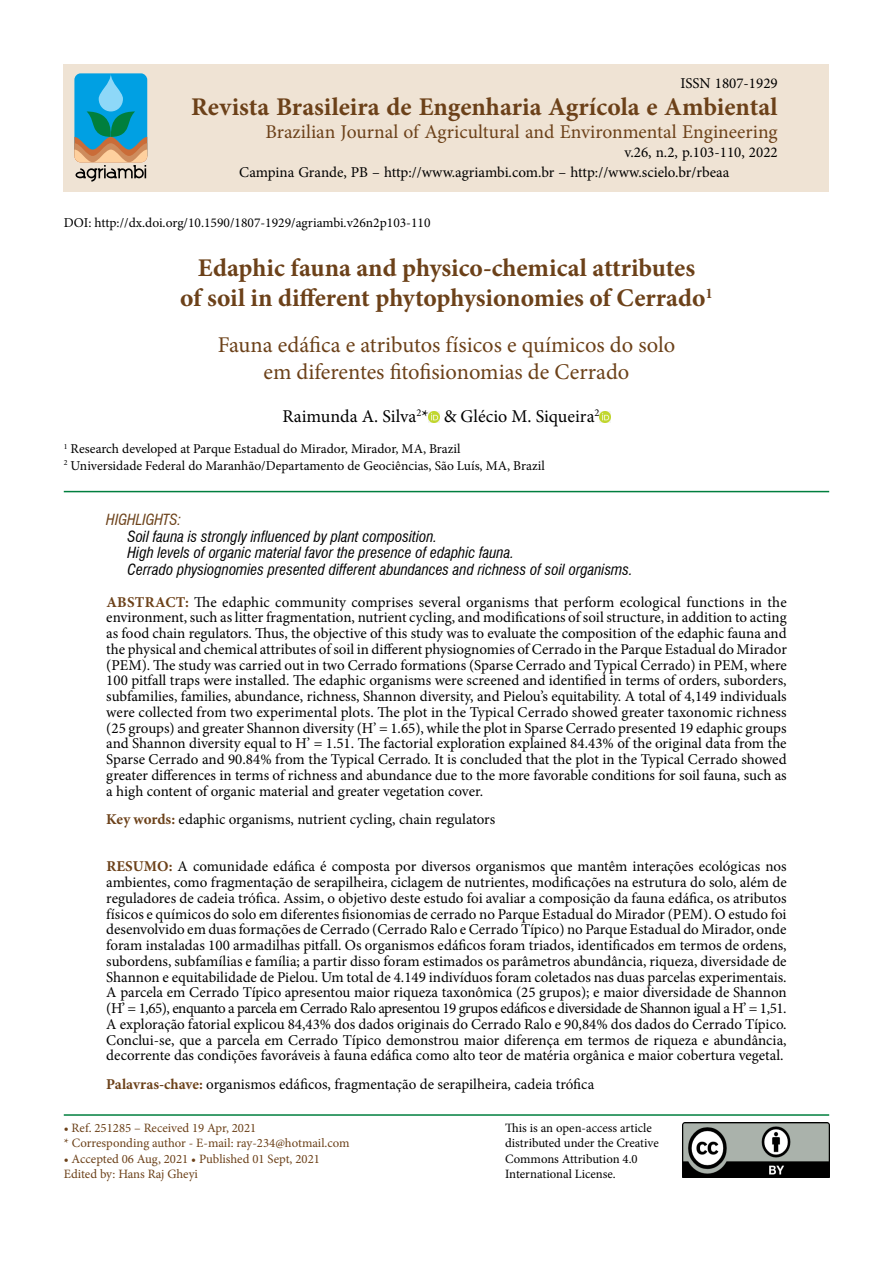
<style>
.page{position:relative;width:893px;height:1263px;background:#fff}
.page>*{position:absolute;margin:0;border:0;box-sizing:border-box;transform-origin:0 0}
.t1{font:700 25.5px/30.6px "Minion Pro";letter-spacing:-.005em;color:#6c4119;text-align:center}
.t2{font:22.5px/27px "Minion Pro";color:#6c4119;text-align:center}
.t3{font:19.5px "Minion Pro";color:#6c4119}
.t4{font:18px "Minion Pro";color:#000}
.t5{font:15px/15.8px "Minion Pro";color:#000;text-align:justify}
.t6{font:italic condensed 15px/16.5px "Swiss 721 BT";color:#000}
.t7{font:italic condensed 15px "Swiss 721 BT";color:#6c4119}
.t8{font:13.5px/16.2px "Minion Pro";color:#000}
.t9{font:12.75px/15.3px "Minion Pro";color:#6c4119}
.t10{font:12.75px/15.3px "Minion Pro";color:#000}
.s1{font-weight:700;color:#6c4119}
</style>
<div class="page">
<div style="left:64px;top:64px;width:765px;height:127px;background:#efe3d4"></div>
<img style="left:682px;top:1123px;width:147px;height:55px">
<svg style="left:74px;top:73px;width:73px;height:109px;background:#53a2b4"></svg>
<hr style="left:64px;top:1114px;width:765px;height:2px;background:#007f3e">
<svg style="left:429px;top:411px;width:11px;height:11px"></svg>
<svg style="left:600px;top:411px;width:10px;height:11px"></svg>
<hr style="left:64px;top:491px;width:765px;height:1px;background:#007f3e">
<p class="t5" style="left:680px;top:76px;width:99px">ISSN 1807-1929</p>
<h1 class="t1" style="left:191px;top:91px;width:588px">Revista Brasileira de Engenharia Agrícola e Ambiental</h1>
<h3 class="t3" style="left:265px;top:119px;width:514px">Brazilian Journal of Agricultural and Environmental Engineering</h3>
<p class="t5" style="left:624px;top:145px;width:155px">v.26, n.2, p.103-110, 2022</p>
<p class="t5" style="left:239px;top:164px;width:492px">Campina Grande, PB – http://www.agriambi.com.br – http://www.scielo.br/rbeaa</p>
<p class="t8" style="left:64px;top:215px;width:368px">DOI: http://dx.doi.org/10.1590/1807-1929/agriambi.v26n2p103-110</p>
<h1 class="t1" style="left:180px;top:252px;width:534px">Edaphic fauna and physico-chemical attributes<br>of soil in different phytophysionomies of Cerrado<sup>1</sup></h1>
<h2 class="t2" style="left:218px;top:332px;width:459px">Fauna edáfica e atributos físicos e químicos do solo em diferentes fitofisionomias de Cerrado</h2>
<p class="t4" style="left:282px;top:404px;width:319px">Raimunda A. Silva<sup>2</sup>* &amp; Glécio M. Siqueira<sup>2</sup></p>
<p class="t8" style="left:64px;top:441px;width:483px"><sup>1</sup> Research developed at Parque Estadual do Mirador, Mirador, MA, Brazil<br><sup>2</sup> Universidade Federal do Maranhão/Departamento de Geociências, São Luís, MA, Brazil</p>
<p class="t7" style="left:106px;top:510px;width:76px">HIGHLIGHTS:</p>
<p class="t6" style="left:128px;top:528px;width:507px">Soil fauna is strongly influenced by plant composition.<br>High levels of organic material favor the presence of edaphic fauna.<br>Cerrado physiognomies presented different abundances and richness of soil organisms.</p>
<p class="t5" style="left:106px;top:594px;width:682px"><span class="s1">ABSTRACT:</span> The edaphic community comprises several organisms that perform ecological functions in the environment, such as litter fragmentation, nutrient cycling, and modifications of soil structure, in addition to acting as food chain regulators. Thus, the objective of this study was to evaluate the composition of the edaphic fauna and the physical and chemical attributes of soil in different physiognomies of Cerrado in the Parque Estadual do Mirador (PEM). The study was carried out in two Cerrado formations (Sparse Cerrado and Typical Cerrado) in PEM, where 100 pitfall traps were installed. The edaphic organisms were screened and identified in terms of orders, suborders, subfamilies, families, abundance, richness, Shannon diversity, and Pielou’s equitability. A total of 4,149 individuals were collected from two experimental plots. The plot in the Typical Cerrado showed greater taxonomic richness (25 groups) and greater Shannon diversity (H’ = 1.65), while the plot in Sparse Cerrado presented 19 edaphic groups and Shannon diversity equal to H’ = 1.51. The factorial exploration explained 84.43% of the original data from the Sparse Cerrado and 90.84% from the Typical Cerrado. It is concluded that the plot in the Typical Cerrado showed greater differences in terms of richness and abundance due to the more favorable conditions for soil fauna, such as a high content of organic material and greater vegetation cover.</p>
<p class="t5" style="left:106px;top:812px;width:390px"><span class="s1">Key words:</span> edaphic organisms, nutrient cycling, chain regulators</p>
<p class="t5" style="left:106px;top:859px;width:682px"><span class="s1">RESUMO:</span> A comunidade edáfica é composta por diversos organismos que mantêm interações ecológicas nos ambientes, como fragmentação de serapilheira, ciclagem de nutrientes, modificações na estrutura do solo, além de reguladores de cadeia trófica. Assim, o objetivo deste estudo foi avaliar a composição da fauna edáfica, os atributos físicos e químicos do solo em diferentes fisionomias de cerrado no Parque Estadual do Mirador (PEM). O estudo foi desenvolvido em duas formações de Cerrado (Cerrado Ralo e Cerrado Típico) no Parque Estadual do Mirador, onde foram instaladas 100 armadilhas pitfall. Os organismos edáficos foram triados, identificados em termos de ordens, subordens, subfamílias e família; a partir disso foram estimados os parâmetros abundância, riqueza, diversidade de Shannon e equitabilidade de Pielou. Um total de 4.149 indivíduos foram coletados nas duas parcelas experimentais.<br>A parcela em Cerrado Típico apresentou maior riqueza taxonômica (25 grupos); e maior diversidade de Shannon (H’ = 1,65), enquanto a parcela em Cerrado Ralo apresentou 19 grupos edáficos e diversidade de Shannon igual a H’ = 1,51.<br>A exploração fatorial explicou 84,43% dos dados originais do Cerrado Ralo e 90,84% dos dados do Cerrado Típico.<br>Conclui-se, que a parcela em Cerrado Típico demonstrou maior diferença em termos de riqueza e abundância, decorrente das condições favoráveis à fauna edáfica como alto teor de matéria orgânica e maior cobertura vegetal.</p>
<p class="t5" style="left:106px;top:1076px;width:489px"><span class="s1">Palavras-chave:</span> organismos edáficos, fragmentação de serapilheira, cadeia trófica</p>
<p class="t9" style="left:64px;top:1120px;width:287px">• Ref. 251285 – Received 19 Apr, 2021<br>* Corresponding author - E-mail: ray-234@hotmail.com</p>
<p class="t9" style="left:64px;top:1151px;width:258px">• Accepted 06 Aug, 2021 • Published 01 Sept, 2021<br>Edited by: Hans Raj Gheyi</p>
<p class="t10" style="left:505px;top:1120px;width:155px">This is an open-access article distributed under the Creative<br>Commons Attribution 4.0<br>International License.</p>
</div>
